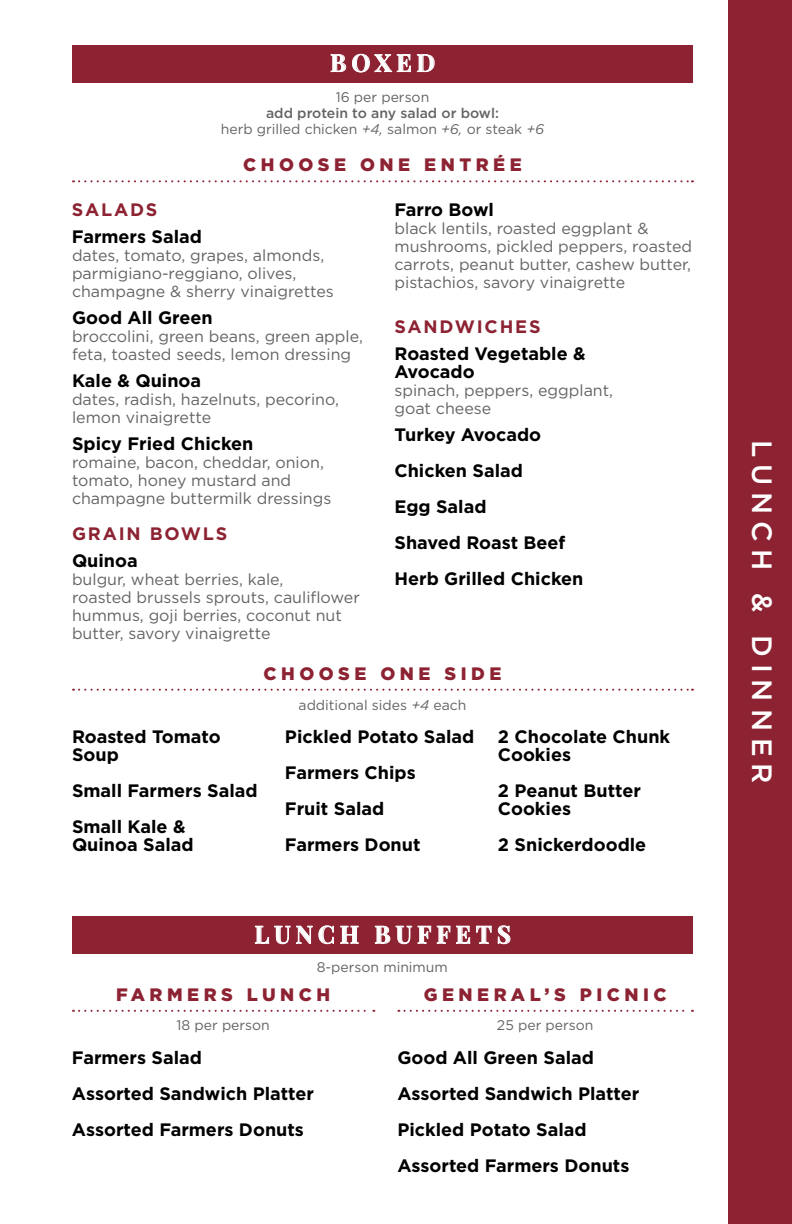
<style>
.page{position:relative;width:792px;height:1224px;background:#fff}
.page>*{position:absolute;margin:0;border:0;box-sizing:border-box;transform-origin:0 0}
.t1{font:500 28px "Gotham";letter-spacing:.25em;color:#fff}
.t2{font:700 24px "Playfair Display SC";letter-spacing:.21em;color:#fff}
.t3{font:700 18px/36px "Gotham";color:#000}
.t4{font:900 18px "Gotham";letter-spacing:.25em;color:#8c2232}
.t5{font:700 18px "Gotham";letter-spacing:.1em;color:#8c2232}
.t6{font:16px/18px "Gotham";color:#636466}
.t7{font:14px/16px "Gotham";color:#636466;text-align:center}
.s1{font-weight:500}
.s2{font-style:italic}
</style>
<div class="page">
<svg style="left:73px;top:1010px;width:301px;height:2px"></svg>
<svg style="left:398px;top:1010px;width:295px;height:2px"></svg>
<div style="left:729px;top:0;width:63px;height:1224px;background:#8c2232"></div>
<svg style="left:73px;top:180px;width:620px;height:2px"></svg>
<svg style="left:73px;top:689px;width:620px;height:2px"></svg>
<div style="left:72px;top:45px;width:621px;height:37px;background:#8c2232"></div>
<div style="left:72px;top:917px;width:621px;height:37px;background:#8c2232"></div>
<svg style="left:331px;top:54px;width:15px;height:18px"></svg>
<svg style="left:352px;top:54px;width:59px;height:19px"></svg>
<svg style="left:417px;top:54px;width:18px;height:18px"></svg>
<svg style="left:255px;top:925px;width:79px;height:19px"></svg>
<svg style="left:340px;top:926px;width:19px;height:18px"></svg>
<svg style="left:375px;top:926px;width:56px;height:18px"></svg>
<svg style="left:437px;top:926px;width:33px;height:18px"></svg>
<svg style="left:476px;top:926px;width:16px;height:18px"></svg>
<svg style="left:498px;top:925px;width:13px;height:19px"></svg>
<h2 class="t2" style="left:330px;top:48px;width:106px">BOXED</h2>
<p class="t7" style="left:336px;top:89px;width:95px">16 per person</p>
<p class="t7" style="left:221px;top:105px;width:325px"><span class="s1">add protein to any salad or bowl:<br></span>herb grilled chicken <span class="s2">+4,</span> salmon <span class="s2">+6,</span> or steak <span class="s2">+6</span></p>
<p class="t4" style="left:243px;top:153px;width:280px">CHOOSE ONE ENTRÉE</p>
<p class="t5" style="left:72px;top:198px;width:87px">SALADS</p>
<p class="t3" style="left:72px;top:219px;width:132px">Farmers Salad</p>
<p class="t6" style="left:72px;top:246px;width:263px">dates, tomato, grapes, almonds, parmigiano-reggiano, olives, champagne &amp; sherry vinaigrettes</p>
<p class="t3" style="left:72px;top:300px;width:142px">Good All Green</p>
<p class="t6" style="left:72px;top:327px;width:292px">broccolini, green beans, green apple, feta, toasted seeds, lemon dressing</p>
<p class="t3" style="left:72px;top:363px;width:131px">Kale &amp; Quinoa</p>
<p class="t6" style="left:72px;top:390px;width:269px">dates, radish, hazelnuts, pecorino, lemon vinaigrette</p>
<p class="t3" style="left:72px;top:426px;width:183px">Spicy Fried Chicken</p>
<p class="t6" style="left:72px;top:453px;width:261px">romaine, bacon, cheddar, onion, tomato, honey mustard and champagne buttermilk dressings</p>
<p class="t5" style="left:72px;top:522px;width:157px">GRAIN BOWLS</p>
<p class="t3" style="left:72px;top:543px;width:67px">Quinoa</p>
<p class="t6" style="left:72px;top:570px;width:289px">bulgur, wheat berries, kale,<br>roasted brussels sprouts, cauliflower hummus, goji berries, coconut nut butter, savory vinaigrette</p>
<p class="t3" style="left:394px;top:192px;width:101px">Farro Bowl</p>
<p class="t6" style="left:395px;top:219px;width:299px">black lentils, roasted eggplant &amp; mushrooms, pickled peppers, roasted carrots, peanut butter, cashew butter, pistachios, savory vinaigrette</p>
<p class="t5" style="left:394px;top:315px;width:148px">SANDWICHES</p>
<p class="t3" style="left:394px;top:345px;width:193px;line-height:18px">Roasted Vegetable &amp;<br>Avocado</p>
<p class="t6" style="left:394px;top:381px;width:220px">spinach, peppers, eggplant, goat cheese</p>
<p class="t3" style="left:394px;top:417px;width:190px">Turkey Avocado<br>Chicken Salad<br>Egg Salad<br>Shaved Roast Beef<br>Herb Grilled Chicken</p>
<p class="t4" style="left:264px;top:661px;width:239px">CHOOSE ONE SIDE</p>
<p class="t3" style="left:72px;top:727px;width:150px;line-height:18px">Roasted Tomato<br>Soup</p>
<p class="t3" style="left:72px;top:772px;width:187px">Small Farmers Salad<br>Small Kale &amp;</p>
<p class="t3" style="left:72px;top:826px;width:123px">Quinoa Salad</p>
<p class="t7" style="left:299px;top:696px;width:169px">additional sides <span class="s2">+4</span> each</p>
<p class="t3" style="left:285px;top:718px;width:191px">Pickled Potato Salad<br>Farmers Chips<br>Fruit Salad<br>Farmers Donut</p>
<p class="t3" style="left:498px;top:727px;width:174px;line-height:18px">2 Chocolate Chunk<br>Cookies</p>
<p class="t3" style="left:498px;top:781px;width:144px;line-height:18px">2 Peanut Butter<br>Cookies</p>
<p class="t3" style="left:498px;top:826px;width:150px">2 Snickerdoodle</p>
<h2 class="t2" style="left:255px;top:920px;width:258px">LUNCH BUFFETS</h2>
<p class="t7" style="left:317px;top:959px;width:133px">8-person minimum</p>
<p class="t4" style="left:116px;top:982px;width:216px">FARMERS LUNCH</p>
<p class="t4" style="left:424px;top:982px;width:245px">GENERAL’S PICNIC</p>
<p class="t7" style="left:177px;top:1017px;width:95px">18 per person</p>
<p class="t7" style="left:497px;top:1017px;width:98px">25 per person</p>
<p class="t3" style="left:72px;top:1039px;width:243px">Farmers Salad<br>Assorted Sandwich Platter<br>Assorted Farmers Donuts</p>
<p class="t3" style="left:397px;top:1039px;width:243px">Good All Green Salad<br>Assorted Sandwich Platter<br>Pickled Potato Salad<br>Assorted Farmers Donuts</p>
<h1 class="t1" style="left:781px;top:440px;width:345px;rotate:90deg">LUNCH &amp; DINNER</h1>
</div>
